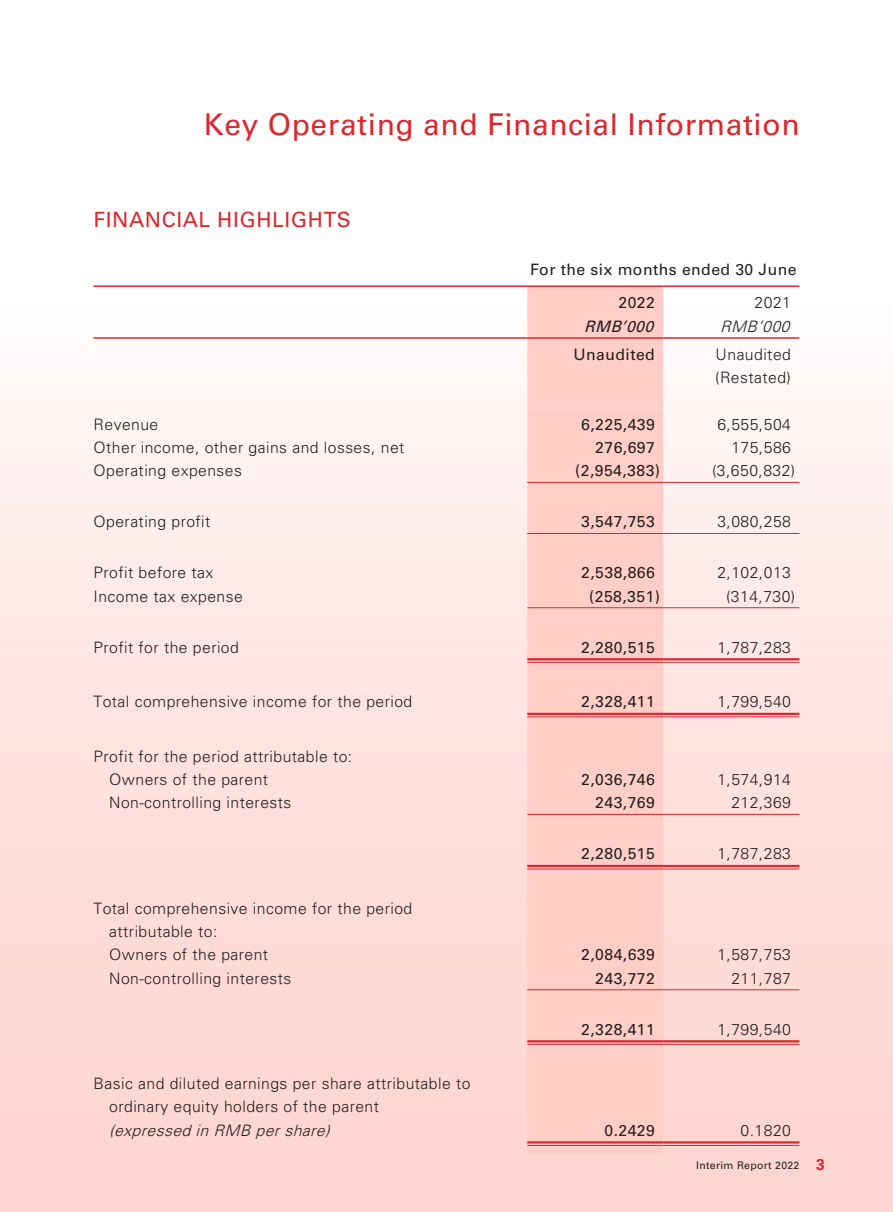
<style>
.page{position:relative;width:893px;height:1212px;background:#fff}
.page>*{position:absolute;margin:0;border:0;box-sizing:border-box;transform-origin:0 0}
.t1{font:30px "Univers LT Std";letter-spacing:.02em;color:#dc272d}
.t2{font:21px "Univers LT Std";letter-spacing:.03em;color:#dc272d}
.t3{font:300 15.75px/23.2px "Univers LT Std";letter-spacing:.03em;color:#231f20}
.t4{font:15.75px/32.7px "Univers LT Std";letter-spacing:.03em;color:#231f20}
.t5{font:italic 300 15.75px "Univers LT Std";color:#231f20}
.t6{font:italic 15.75px "Univers LT Std";color:#231f20}
.t7{font:10.5px "Univers LT Std";letter-spacing:.03em;color:#231f20}
.s1{font-weight:700;font-size:15.75px;color:#dc272d}
</style>
<div class="page">
<div style="left:0;top:0;width:893px;height:1212px;background:linear-gradient(to bottom,#fff,#ffd1cc)"></div>
<div style="left:527px;top:287px;width:136px;height:866px;background:#ffcec7"></div>
<div style="left:527px;top:408px;width:136px;height:730px;background:#ffcec7"></div>
<hr style="left:94px;top:285px;width:433px;height:2px;background:#dc272d">
<hr style="left:527px;top:285px;width:136px;height:2px;background:#dc272d">
<hr style="left:663px;top:285px;width:136px;height:2px;background:#dc272d">
<hr style="left:94px;top:337px;width:433px;height:2px;background:#dc272d">
<hr style="left:527px;top:337px;width:136px;height:2px;background:#dc272d">
<hr style="left:663px;top:337px;width:136px;height:2px;background:#dc272d">
<hr style="left:527px;top:482px;width:136px;height:1px;background:#dc272d">
<hr style="left:663px;top:482px;width:136px;height:1px;background:#dc272d">
<hr style="left:527px;top:533px;width:136px;height:1px;background:#dc272d">
<hr style="left:663px;top:533px;width:136px;height:1px;background:#dc272d">
<hr style="left:527px;top:607px;width:136px;height:1px;background:#dc272d">
<hr style="left:663px;top:607px;width:136px;height:1px;background:#dc272d">
<hr style="left:527px;top:658px;width:136px;height:2px;background:#dc272d">
<hr style="left:527px;top:662px;width:136px;height:1px;background:#dc272d">
<hr style="left:663px;top:658px;width:136px;height:2px;background:#dc272d">
<hr style="left:663px;top:662px;width:136px;height:1px;background:#dc272d">
<hr style="left:527px;top:713px;width:136px;height:2px;background:#dc272d">
<hr style="left:527px;top:716px;width:136px;height:1px;background:#dc272d">
<hr style="left:663px;top:713px;width:136px;height:2px;background:#dc272d">
<hr style="left:663px;top:716px;width:136px;height:1px;background:#dc272d">
<hr style="left:527px;top:814px;width:136px;height:1px;background:#dc272d">
<hr style="left:663px;top:814px;width:136px;height:1px;background:#dc272d">
<hr style="left:527px;top:865px;width:136px;height:2px;background:#dc272d">
<hr style="left:527px;top:868px;width:136px;height:1px;background:#dc272d">
<hr style="left:663px;top:865px;width:136px;height:2px;background:#dc272d">
<hr style="left:663px;top:868px;width:136px;height:1px;background:#dc272d">
<hr style="left:527px;top:989px;width:136px;height:1px;background:#dc272d">
<hr style="left:663px;top:989px;width:136px;height:1px;background:#dc272d">
<hr style="left:527px;top:1040px;width:136px;height:2px;background:#dc272d">
<hr style="left:527px;top:1044px;width:136px;height:1px;background:#dc272d">
<hr style="left:663px;top:1040px;width:136px;height:2px;background:#dc272d">
<hr style="left:663px;top:1044px;width:136px;height:1px;background:#dc272d">
<hr style="left:527px;top:1141px;width:136px;height:2px;background:#dc272d">
<hr style="left:527px;top:1145px;width:136px;height:1px;background:#dc272d">
<hr style="left:663px;top:1141px;width:136px;height:2px;background:#dc272d">
<hr style="left:663px;top:1145px;width:136px;height:1px;background:#dc272d">
<h1 class="t1" style="left:204px;top:107px;width:597px">Key Operating and Financial Information</h1>
<h2 class="t2" style="left:94px;top:208px;width:259px">FINANCIAL HIGHLIGHTS</h2>
<p class="t4" style="left:618px;top:254px;width:180px;text-indent:-88px">For the six months ended 30 June<br>2022</p>
<p class="t3" style="left:755px;top:291px;width:38px">2021</p>
<p class="t6" style="left:584px;top:317px;width:76px">RMB’000</p>
<p class="t5" style="left:720px;top:316px;width:76px">RMB’000</p>
<p class="t4" style="left:573px;top:338px;width:83px">Unaudited</p>
<p class="t3" style="left:715px;top:343px;width:77px">Unaudited (Restated)</p>
<p class="t3" style="left:94px;top:413px;width:66px">Revenue</p>
<p class="t4" style="left:581px;top:408px;width:75px">6,225,439</p>
<p class="t3" style="left:717px;top:413px;width:75px">6,555,504</p>
<p class="t3" style="left:94px;top:436px;width:312px">Other income, other gains and losses, net</p>
<p class="t4" style="left:595px;top:431px;width:61px">276,697</p>
<p class="t3" style="left:731px;top:436px;width:61px">175,586</p>
<p class="t3" style="left:94px;top:459px;width:150px">Operating expenses</p>
<p class="t4" style="left:575px;top:454px;width:86px">(2,954,383)</p>
<p class="t3" style="left:712px;top:459px;width:85px">(3,650,832)</p>
<p class="t3" style="left:94px;top:510px;width:118px">Operating profit</p>
<p class="t4" style="left:581px;top:505px;width:75px">3,547,753</p>
<p class="t3" style="left:717px;top:510px;width:75px">3,080,258</p>
<p class="t3" style="left:94px;top:561px;width:121px">Profit before tax</p>
<p class="t4" style="left:581px;top:556px;width:75px">2,538,866</p>
<p class="t3" style="left:717px;top:561px;width:75px">2,102,013</p>
<p class="t3" style="left:94px;top:584px;width:151px">Income tax expense</p>
<p class="t4" style="left:589px;top:580px;width:72px">(258,351)</p>
<p class="t3" style="left:726px;top:584px;width:71px">(314,730)</p>
<p class="t3" style="left:94px;top:635px;width:147px">Profit for the period</p>
<p class="t4" style="left:581px;top:631px;width:75px">2,280,515</p>
<p class="t3" style="left:717px;top:635px;width:75px">1,787,283</p>
<p class="t3" style="left:94px;top:690px;width:320px">Total comprehensive income for the period</p>
<p class="t4" style="left:581px;top:685px;width:75px">2,328,411</p>
<p class="t3" style="left:717px;top:690px;width:75px">1,799,540</p>
<p class="t3" style="left:109px;top:744px;width:244px;text-indent:-16px">Profit for the period attributable to:<br>Owners of the parent</p>
<p class="t4" style="left:581px;top:763px;width:75px">2,036,746</p>
<p class="t3" style="left:717px;top:768px;width:75px">1,574,914</p>
<p class="t3" style="left:109px;top:791px;width:184px">Non-controlling interests</p>
<p class="t4" style="left:595px;top:786px;width:61px">243,769</p>
<p class="t3" style="left:731px;top:791px;width:61px">212,369</p>
<p class="t4" style="left:581px;top:837px;width:75px">2,280,515</p>
<p class="t3" style="left:717px;top:842px;width:75px">1,787,283</p>
<p class="t3" style="left:109px;top:897px;width:305px;text-indent:-16px">Total comprehensive income for the period attributable to:<br>Owners of the parent</p>
<p class="t4" style="left:581px;top:938px;width:75px">2,084,639</p>
<p class="t3" style="left:717px;top:943px;width:75px">1,587,753</p>
<p class="t3" style="left:109px;top:966px;width:184px">Non-controlling interests</p>
<p class="t4" style="left:595px;top:962px;width:61px">243,772</p>
<p class="t3" style="left:731px;top:966px;width:61px">211,787</p>
<p class="t4" style="left:581px;top:1013px;width:75px">2,328,411</p>
<p class="t3" style="left:717px;top:1017px;width:75px">1,799,540</p>
<p class="t3" style="left:109px;top:1072px;width:363px;text-indent:-16px">Basic and diluted earnings per share attributable to ordinary equity holders of the parent</p>
<p class="t5" style="left:109px;top:1120px;width:227px">(expressed in RMB pershare)</p>
<p class="t4" style="left:604px;top:1114px;width:52px">0.2429</p>
<p class="t3" style="left:741px;top:1118px;width:52px">0.1820</p>
<p class="t7" style="left:696px;top:1159px;width:130px">Interim Report 2022 <span class="s1">3</span></p>
</div>
